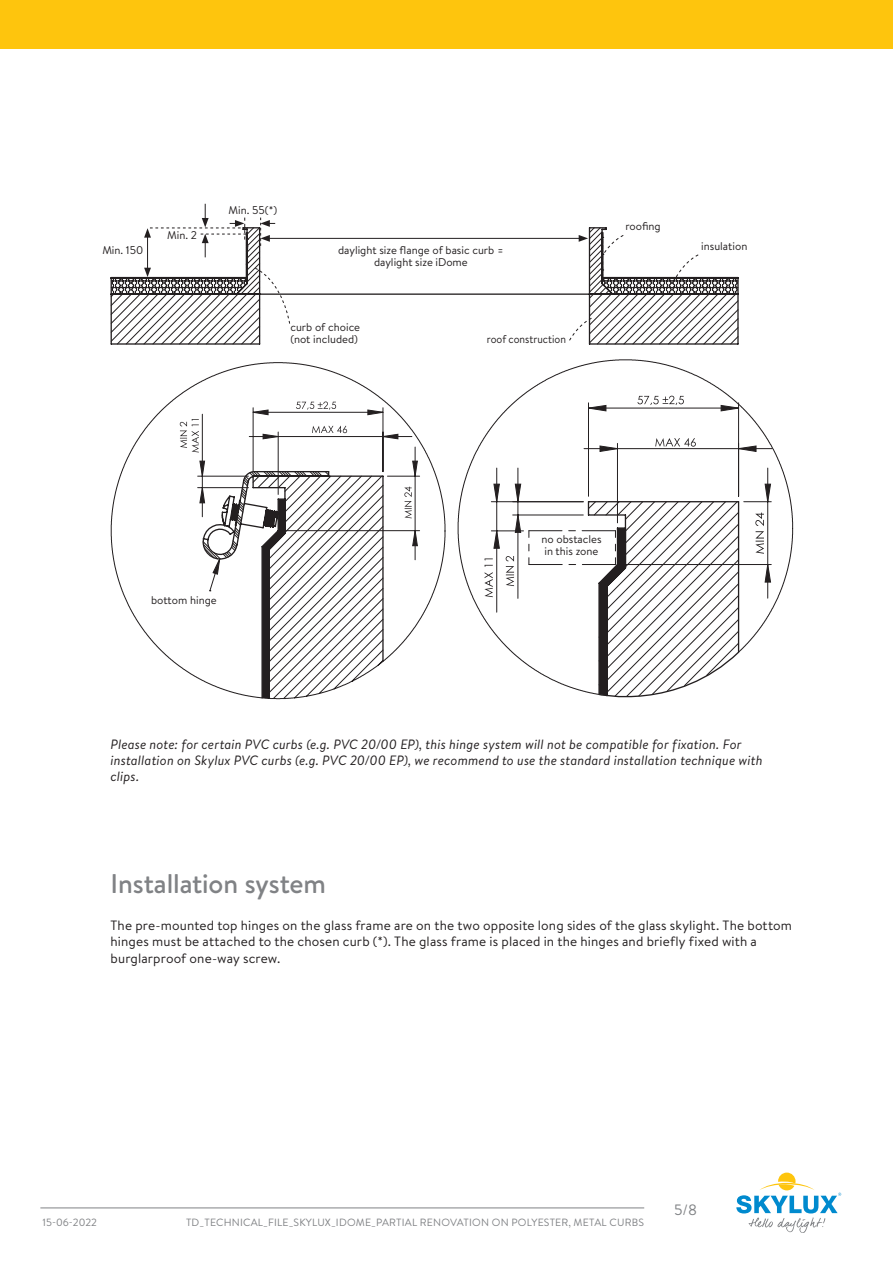
<style>
.page{position:relative;width:893px;height:1263px;background:#fff}
.page>*{position:absolute;margin:0;border:0;box-sizing:border-box;transform-origin:0 0}
.Titel_2{font:500 27px "Brandon Text";letter-spacing:-.005em;color:#808285}
.t1{font:15px "Brandon Text";color:#808285}
.tekst{font:13.5px/16.2px "Brandon Text";letter-spacing:.01em;color:#231f20}
.tekst_cursief{font:italic 13.5px/16.2px "Brandon Text";letter-spacing:.01em;color:#231f20}
.t2{font:11.25px "Brandon Text";color:#231f20}
.t3{font:11.25px "Brandon Text";color:#231f20;scale:.93 1}
.t4{font:10.5px "Brandon Text";letter-spacing:.02em;color:#808285}
</style>
<div class="page">
<div style="left:0;top:0;width:893px;height:49px;background:#fec50d"></div>
<svg style="left:736px;top:1172px;width:105px;height:61px"></svg>
<hr style="left:40px;top:1207px;width:604px;height:1px;background:#808285">
<svg style="left:111px;top:227px;width:628px;height:118px"></svg>
<svg style="left:457px;top:359px;width:336px;height:262px"></svg>
<svg style="left:485px;top:396px;width:287px;height:302px"></svg>
<svg style="left:111px;top:362px;width:335px;height:305px"></svg>
<svg style="left:180px;top:401px;width:241px;height:298px"></svg>
<hr style="left:147px;top:235px;width:1px;height:35px;background:#231f20">
<svg style="left:144px;top:204px;width:102px;height:53px"></svg>
<svg style="left:144px;top:268px;width:7px;height:9px"></svg>
<hr style="left:267px;top:238px;width:314px;height:1px;background:#231f20">
<svg style="left:260px;top:218px;width:15px;height:28px"></svg>
<svg style="left:579px;top:235px;width:9px;height:7px"></svg>
<svg style="left:254px;top:267px;width:36px;height:57px"></svg>
<svg style="left:569px;top:318px;width:23px;height:23px"></svg>
<svg style="left:600px;top:235px;width:24px;height:23px"></svg>
<svg style="left:675px;top:254px;width:24px;height:24px"></svg>
<p class="t2" style="left:167px;top:227px;width:31px">Min. 2</p>
<p class="t2" style="left:229px;top:202px;width:50px">Min. 55(*)</p>
<p class="t2" style="left:102px;top:242px;width:42px">Min. 150</p>
<p class="t2" style="left:338px;top:243px;width:167px">daylight size flange of basic curb =</p>
<p class="t2" style="left:374px;top:255px;width:95px">daylight size iDome</p>
<p class="t2" style="left:290px;top:320px;width:71px">curb of choice</p>
<p class="t2" style="left:290px;top:332px;width:69px">(not included)</p>
<p class="t3" style="left:487px;top:331px;width:87px">roof construction</p>
<p class="t2" style="left:625px;top:219px;width:37px">roofing</p>
<p class="t2" style="left:701px;top:238px;width:48px">insulation</p>
<p class="t2" style="left:151px;top:593px;width:67px">bottom hinge</p>
<p class="t2" style="left:541px;top:531px;width:62px">no obstacles</p>
<p class="t2" style="left:544px;top:543px;width:56px">in this zone</p>
<p class="tekst_cursief" style="left:111px;top:735px;width:653px">Please note: for certain PVC curbs (e.g. PVC 20/00 EP), this hinge system will not be compatible for fixation. For installation on Skylux PVC curbs (e.g. PVC 20/00 EP), we recommend to use the standard installation technique with clips.</p>
<p class="Titel_2" style="left:111px;top:865px;width:217px">Installation system</p>
<p class="tekst" style="left:111px;top:917px;width:683px">The pre-mounted top hinges on the glass frame are on the two opposite long sides of the glass skylight. The bottom hinges must be attached to the chosen curb (*). The glass frame is placed in the hinges and briefly fixed with a burglarproof one-way screw.</p>
<p class="t4" style="left:43px;top:1215px;width:56px">15-06-2022</p>
<p class="t4" style="left:186px;top:1215px;width:460px">TD_TECHNICAL_FILE_SKYLUX_IDOME_PARTIAL RENOVATION ON POLYESTER, METAL CURBS</p>
<p class="t1" style="left:674px;top:1199px;width:25px">5/8</p>
</div>
